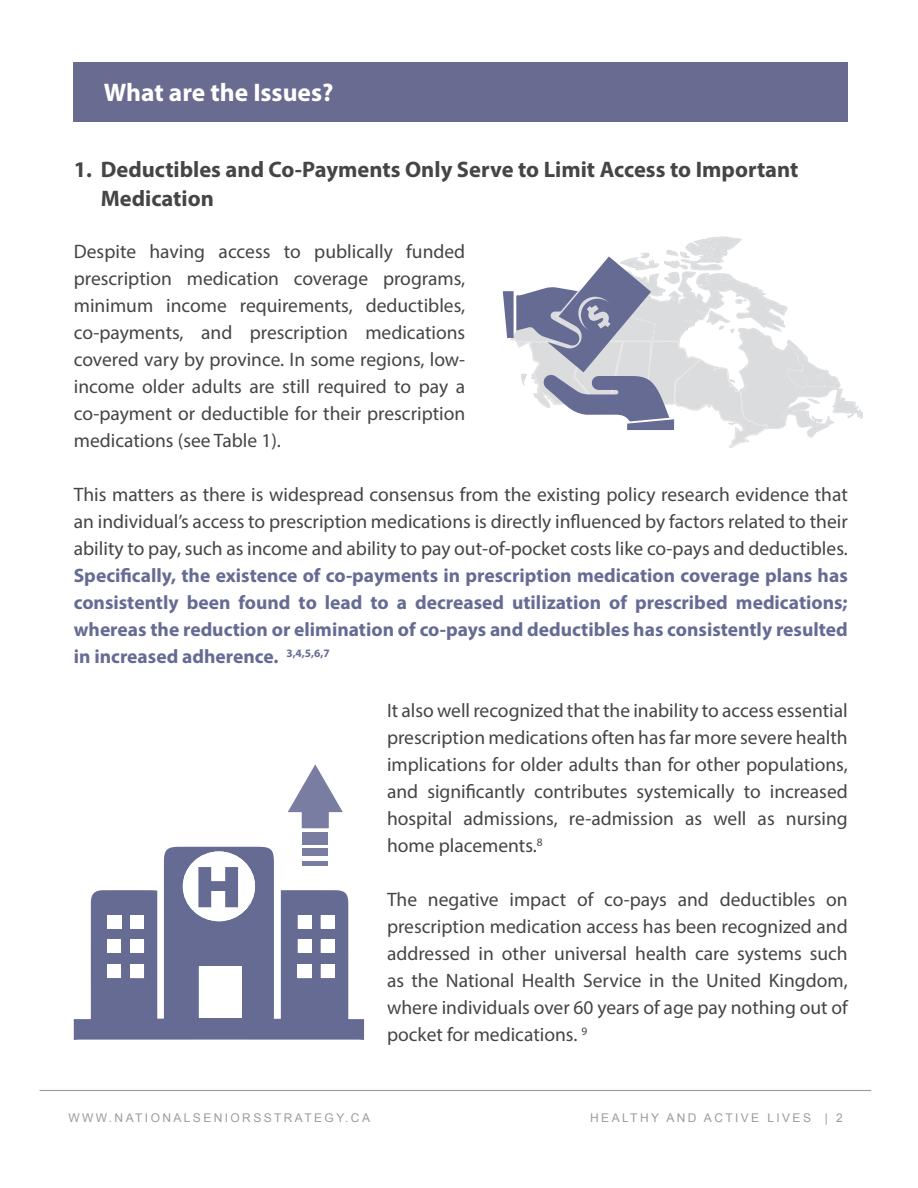
<style>
.page{position:relative;width:918px;height:1188px;background:#fff}
.page>*{position:absolute;margin:0;border:0;box-sizing:border-box;transform-origin:0 0}
.t1{font:900 56.25px "Arial";color:#666b94}
.t2{font:700 25.5px "Myriad Pro";color:#fff}
.t3{font:700 22.5px/28.5px "Myriad Pro";color:#454545}
.t4{font:19.5px/27px "Myriad Pro";color:#454545;text-align:justify}
.t5{font:12px "Arial";letter-spacing:.2em;color:#9a9c9e}
.s1{font-weight:700;color:#666b94}
</style>
<div class="page">
<hr style="left:40px;top:1090px;width:831px;height:1px;background:#9a9c9e">
<div style="left:74px;top:62px;width:774px;height:60px;background:#696b91"></div>
<svg style="left:503px;top:236px;width:360px;height:212px"></svg>
<svg style="left:74px;top:847px;width:290px;height:193px;fill:#666b94"></svg>
<svg style="left:183px;top:851px;width:72px;height:70px"></svg>
<div style="left:199px;top:967px;width:42px;height:51px;background:#fff"></div>
<div style="left:107px;top:915px;width:14px;height:14px;background:#fff"></div>
<div style="left:107px;top:939px;width:14px;height:14px;background:#fff"></div>
<div style="left:107px;top:965px;width:14px;height:13px;background:#fff"></div>
<div style="left:130px;top:964px;width:14px;height:14px;background:#fff"></div>
<div style="left:298px;top:965px;width:14px;height:13px;background:#fff"></div>
<div style="left:321px;top:964px;width:14px;height:14px;background:#fff"></div>
<div style="left:130px;top:915px;width:14px;height:14px;background:#fff"></div>
<div style="left:298px;top:915px;width:14px;height:14px;background:#fff"></div>
<div style="left:321px;top:915px;width:14px;height:14px;background:#fff"></div>
<div style="left:130px;top:939px;width:14px;height:14px;background:#fff"></div>
<div style="left:298px;top:939px;width:14px;height:14px;background:#fff"></div>
<div style="left:321px;top:939px;width:13px;height:14px;background:#fff"></div>
<svg style="left:288px;top:764px;width:55px;height:64px"></svg>
<div style="left:302px;top:833px;width:26px;height:12px;background:#787da1"></div>
<div style="left:302px;top:849px;width:26px;height:7px;background:#787da1"></div>
<div style="left:302px;top:861px;width:26px;height:5px;background:#787da1"></div>
<p class="t2" style="left:104px;top:76px;width:231px">What are the Issues?</p>
<p class="t3" style="left:101px;top:155px;width:699px;text-indent:-27px">1. Deductibles and Co-Payments Only Serve to Limit Access to Important<br>Medication</p>
<p class="t4" style="left:74px;top:238px;width:393px">Despite having access to publically funded prescription medication coverage programs, minimum income requirements, deductibles, co-payments, and prescription medications covered vary by province. In some regions, low&shy;income older adults are still required to pay a co-payment or deductible for their prescription medications (see Table 1).</p>
<p class="t4" style="left:74px;top:481px;width:776px">This matters as there is widespread consensus from the existing policy research evidence that an individual’s access to prescription medications is directly influenced by factors related to their ability to pay, such as income and ability to pay out-of-pocket costs like co-pays and deductibles.<br><span class="s1">Specifically, the existence of co-payments in prescription medication coverage plans has consistently been found to lead to a decreased utilization of prescribed medications; whereas the reduction or elimination of co-pays and deductibles has consistently resulted in increased adherence.</span> <sup>3,4,5,6,7</sup></p>
<p class="t4" style="left:387px;top:697px;width:462px">It also well recognized that the inability to access essential prescription medications often has far more severe health implications for older adults than for other populations, and significantly contributes systemically to increased hospital admissions, re-admission as well as nursing home placements.<sup>8</sup></p>
<p class="t4" style="left:387px;top:886px;width:462px">The negative impact of co-pays and deductibles on prescription medication access has been recognized and addressed in other universal health care systems such as the National Health Service in the United Kingdom, where individuals over 60 years of age pay nothing out of pocket for medications. <sup>9</sup></p>
<h1 class="t1" style="left:194px;top:846px;width:50px">H</h1>
<p class="t5" style="left:68px;top:1109px;width:303px">WWW.NATIONALSENIORSSTRATEGY.CA</p>
<p class="t5" style="left:590px;top:1109px;width:254px">HEALTHY AND ACTIVE LIVES | 2</p>
</div>
